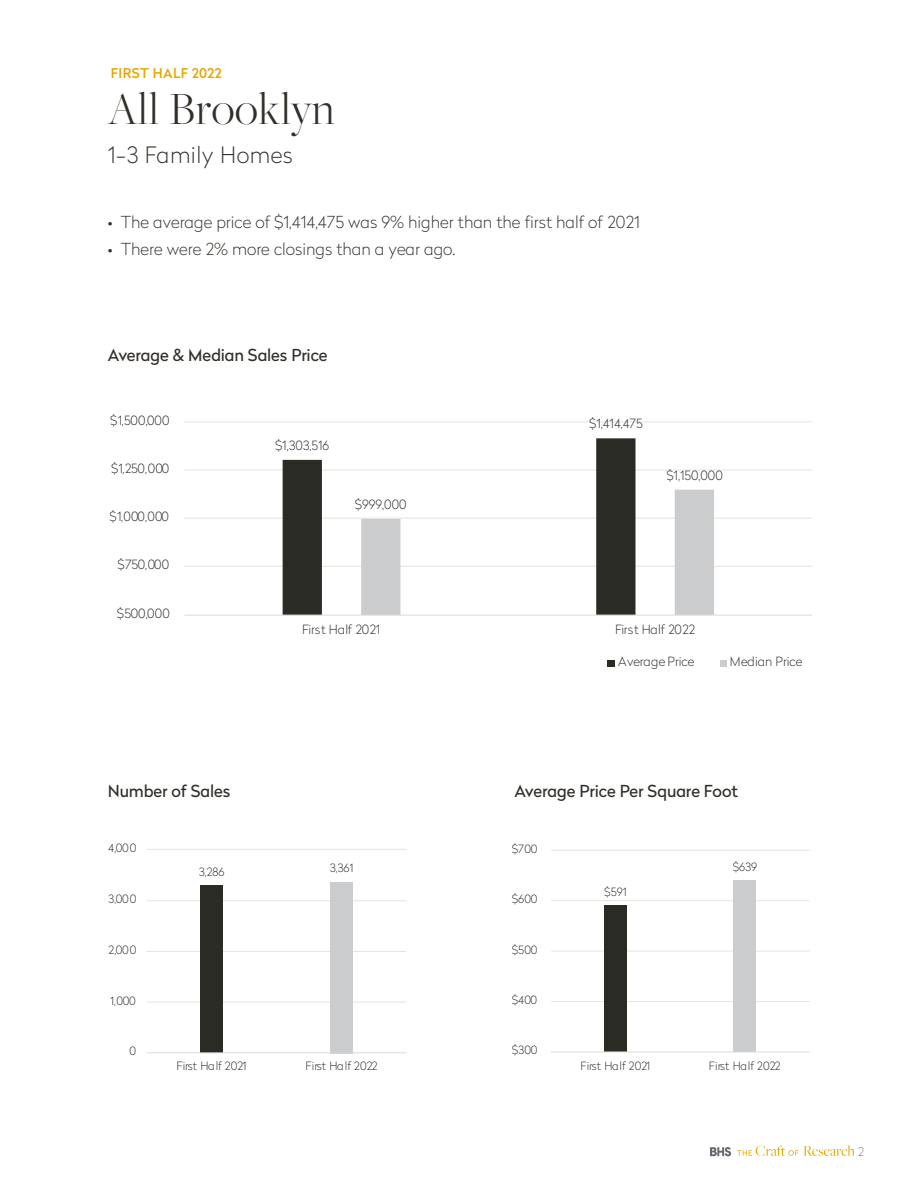
<style>
.page{position:relative;width:918px;height:1188px;background:#fff}
.page>*{position:absolute;margin:0;border:0;box-sizing:border-box;transform-origin:0 0}
.t1{font:300 48px "Freight Big Pro";letter-spacing:.01em;color:#322f2a}
.t2{font:100 22.5px "Radikal";letter-spacing:.02em;color:#322f2a}
.t3{font:100 16.5px "Radikal";color:#322f2a}
.t4{font:16.5px "Radikal";letter-spacing:-.005em;color:#322f2a}
.t5{font:500 13.5px "Radikal";letter-spacing:.03em;color:#e5a800}
.t6{font:100 12.6px "Radikal";color:#262626}
.t7{font:100 12.6px "Radikal";letter-spacing:-.02em;color:#262626}
.t8{font:100 12px "Radikal";color:#322f2a}
.t9{font:100 11.4px "Radikal";color:#262626}
</style>
<div class="page">
<svg style="left:710px;top:1147px;width:21px;height:9px"></svg>
<svg style="left:737px;top:1145px;width:118px;height:11px"></svg>
<hr style="left:184px;top:566px;width:628px;height:1px;background:#e7e4dc">
<hr style="left:184px;top:518px;width:628px;height:1px;background:#e7e4dc">
<hr style="left:184px;top:470px;width:628px;height:1px;background:#e7e4dc">
<hr style="left:184px;top:421px;width:628px;height:1px;background:#e7e4dc">
<svg style="left:283px;top:438px;width:353px;height:177px"></svg>
<svg style="left:361px;top:490px;width:353px;height:125px"></svg>
<hr style="left:184px;top:615px;width:628px;height:1px;background:#d9d9d9">
<div style="left:608px;top:660px;width:7px;height:7px;background:#2b2b26"></div>
<div style="left:720px;top:660px;width:7px;height:7px;background:#cacccd"></div>
<hr style="left:147px;top:1002px;width:259px;height:1px;background:#e7e4dc">
<hr style="left:147px;top:951px;width:259px;height:1px;background:#e7e4dc">
<hr style="left:147px;top:900px;width:259px;height:1px;background:#e7e4dc">
<hr style="left:147px;top:849px;width:259px;height:1px;background:#e7e4dc">
<div style="left:201px;top:886px;width:22px;height:167px;background:#2b2b26"></div>
<div style="left:331px;top:882px;width:22px;height:171px;background:#cacccd"></div>
<hr style="left:147px;top:1052px;width:259px;height:1px;background:#d9d9d9">
<hr style="left:551px;top:1001px;width:259px;height:1px;background:#e7e4dc">
<hr style="left:551px;top:951px;width:259px;height:1px;background:#e7e4dc">
<hr style="left:551px;top:900px;width:259px;height:1px;background:#e7e4dc">
<hr style="left:551px;top:850px;width:259px;height:1px;background:#e7e4dc">
<div style="left:604px;top:905px;width:22px;height:147px;background:#2b2b26"></div>
<div style="left:734px;top:881px;width:22px;height:171px;background:#cacccd"></div>
<hr style="left:551px;top:1051px;width:259px;height:1px;background:#d9d9d9">
<p class="t5" style="left:111px;top:63px;width:112px">FIRST HALF 2022</p>
<p class="t1" style="left:108px;top:78px;width:228px">All Brooklyn</p>
<p class="t2" style="left:108px;top:139px;width:187px">1-3 Family Homes</p>
<p class="t3" style="left:108px;top:211px;width:534px">• The average price of $1,414,475 was 9% higher than the first half of 2021</p>
<p class="t3" style="left:108px;top:238px;width:349px">• There were 2% more closings than a year ago.</p>
<p class="t4" style="left:108px;top:343px;width:221px">Average &amp; Median Sales Price</p>
<p class="t6" style="left:110px;top:412px;width:61px">$1,500,000</p>
<p class="t6" style="left:111px;top:460px;width:60px">$1,250,000</p>
<p class="t6" style="left:110px;top:508px;width:61px">$1,000,000</p>
<p class="t6" style="left:117px;top:556px;width:53px">$750,000</p>
<p class="t6" style="left:117px;top:604px;width:55px">$500,000</p>
<p class="t6" style="left:275px;top:437px;width:56px">$1,303,516</p>
<p class="t6" style="left:355px;top:495px;width:53px">$999,000</p>
<p class="t6" style="left:589px;top:415px;width:55px">$1,414,475</p>
<p class="t6" style="left:666px;top:466px;width:58px">$1,150,000</p>
<p class="t7" style="left:302px;top:621px;width:79px">First Half 2021</p>
<p class="t7" style="left:615px;top:621px;width:82px">First Half 2022</p>
<p class="t6" style="left:618px;top:653px;width:78px">Average Price</p>
<p class="t6" style="left:730px;top:653px;width:74px">Median Price</p>
<p class="t4" style="left:108px;top:779px;width:124px">Number of Sales</p>
<p class="t4" style="left:514px;top:779px;width:225px">Average Price Per Square Foot</p>
<p class="t9" style="left:108px;top:840px;width:30px">4,000</p>
<p class="t9" style="left:512px;top:841px;width:27px">$700</p>
<p class="t9" style="left:199px;top:864px;width:27px">3,286</p>
<p class="t9" style="left:330px;top:860px;width:25px">3,361</p>
<p class="t9" style="left:733px;top:859px;width:26px">$639</p>
<p class="t9" style="left:108px;top:891px;width:30px">3,000</p>
<p class="t9" style="left:512px;top:891px;width:27px">$600</p>
<p class="t9" style="left:604px;top:884px;width:24px">$591</p>
<p class="t9" style="left:108px;top:942px;width:30px">2,000</p>
<p class="t9" style="left:512px;top:942px;width:27px">$500</p>
<p class="t9" style="left:110px;top:993px;width:27px">1,000</p>
<p class="t9" style="left:512px;top:992px;width:27px">$400</p>
<p class="t9" style="left:129px;top:1043px;width:8px">0</p>
<p class="t9" style="left:512px;top:1042px;width:27px">$300</p>
<p class="t9" style="left:176px;top:1058px;width:71px">First Half 2021</p>
<p class="t9" style="left:305px;top:1058px;width:73px">First Half 2022</p>
<p class="t9" style="left:580px;top:1058px;width:71px">First Half 2021</p>
<p class="t9" style="left:709px;top:1058px;width:73px">First Half 2022</p>
<p class="t8" style="left:858px;top:1143px;width:8px">2</p>
</div>
